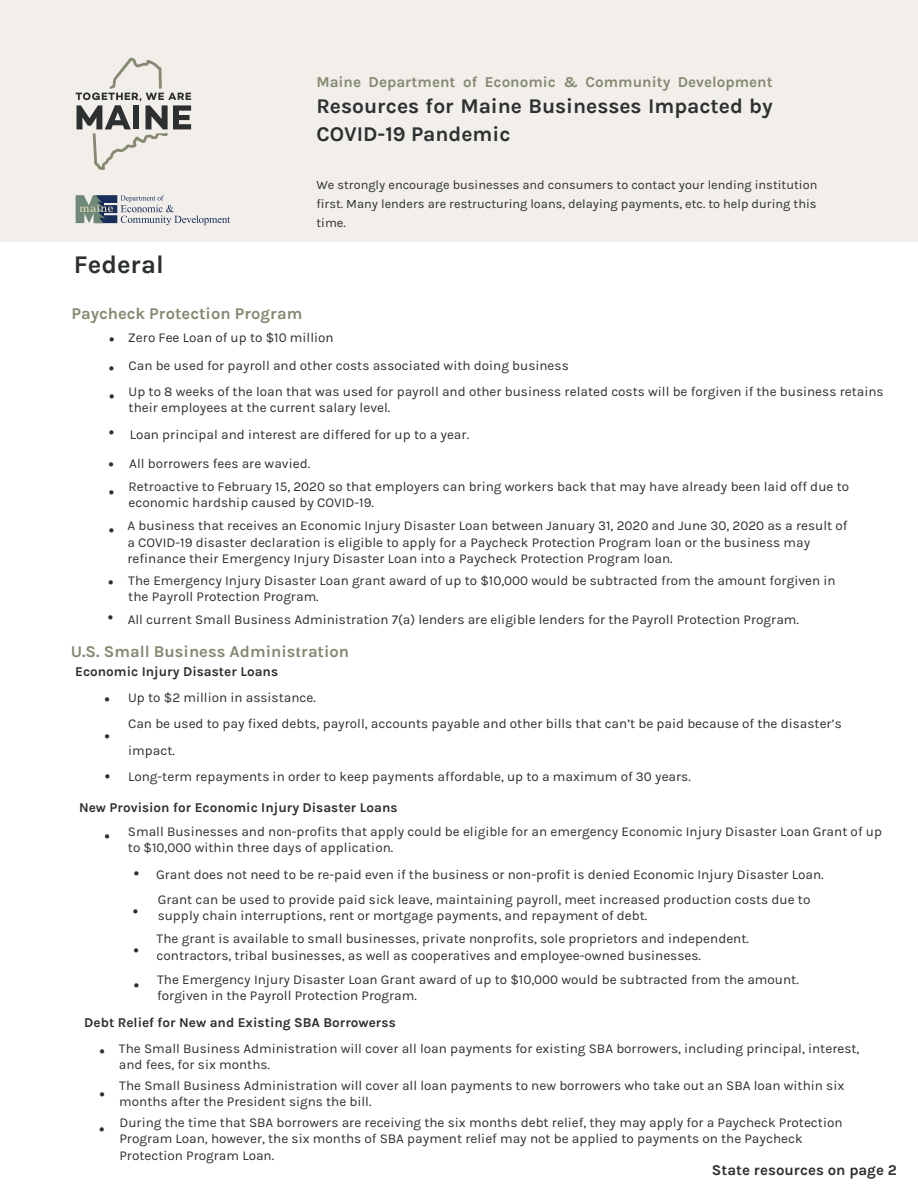
<style>
.page{position:relative;width:918px;height:1188px;background:#fff}
.page>*{position:absolute;margin:0;border:0;box-sizing:border-box;transform-origin:0 0}
.t1{font:700 25.5px "Karla";color:#2c3030}
.t2{font:700 21px/28px "Karla";color:#2c3030}
.t3{font:700 16.5px "Karla";color:#858971}
.t4{font:700 15.15px "Karla";color:#858971}
.t5{font:700 15px "Karla";color:#2c3030}
.t6{font:15px/28.2px "Aktiv Grotesk";color:#2c3030}
.t7{font:13.5px/16.2px "Karla";color:#2c3030}
.t8{font:13.5px/28.5px "Karla";color:#2c3030}
.t9{font:700 13.5px "Karla";color:#2c3030}
.t10{font:12.75px/18.6px "Karla";color:#2c3030;text-align:justify}
.s1{font-family:"Aktiv Grotesk";font-size:15px}
.s2{font-style:inherit}
.s3{font-family:"Minion Pro"}
</style>
<div class="page">
<div style="left:0;top:0;width:918px;height:241px;background:#f2eeea"></div>
<svg style="left:76px;top:58px;width:115px;height:112px"></svg>
<svg style="left:76px;top:195px;width:154px;height:30px"></svg>
<p class="t4" style="left:316px;top:74px;width:458px">Maine Department of Economic &amp; Community Development</p>
<h2 class="t2" style="left:316px;top:92px;width:458px">Resources for Maine Businesses Impacted by<br>COVID-19 Pandemic</h2>
<p class="t10" style="left:316px;top:176px;width:502px">We strongly encourage businesses and consumers to contact your lending institution first. Many lenders are restructuring loans, delaying payments, etc. to help during this time.</p>
<h1 class="t1" style="left:74px;top:249px;width:91px">Federal</h1>
<p class="t3" style="left:72px;top:304px;width:232px">Paycheck Protection Program</p>
<p class="t8" style="left:129px;top:323px;width:442px;text-indent:-20px"><span class="s1">•</span> <span class="s2">Zero Fee Loan of up to $10 million<br></span>Can be used for payroll and other costs associated with doing business</p>
<p class="t6" style="left:109px;top:354px;width:7px">•</p>
<p class="t8" style="left:129px;top:383px;width:757px;line-height:16.2px">Up to 8 weeks of the loan that was used for payroll and other business related costs will be forgiven if the business retains their employees at the current salary level.</p>
<p class="t6" style="left:109px;top:383px;width:7px">•</p>
<p class="t7" style="left:129px;top:420px;width:341px;line-height:29.2px;text-indent:-20px"><span class="s1">•</span> Loan principal and interest are differed for up to a year.<br>All borrowers fees are wavied.</p>
<p class="t7" style="left:129px;top:479px;width:722px">Retroactive to February 15, 2020 so that employers can bring workers back that may have already been laid off due to economic hardship caused by COVID-19.</p>
<p class="t7" style="left:127px;top:518px;width:722px">A business that receives an Economic Injury Disaster Loan between January 31, 2020 and June 30, 2020 as a result of a COVID-19 disaster declaration is eligible to apply for a Paycheck Protection Program loan or the business may refinance their Emergency Injury Disaster Loan into a Paycheck Protection Program loan.</p>
<p class="t7" style="left:128px;top:573px;width:709px">The Emergency Injury Disaster Loan grant award of up to $10,000 would be subtracted from the amount forgiven in the Payroll Protection Program.</p>
<p class="t7" style="left:128px;top:612px;width:673px">All current Small Business Administration 7(a) lenders are eligible lenders for the Payroll Protection Program.</p>
<p class="t6" style="left:108px;top:451px;width:7px">• •</p>
<p class="t6" style="left:109px;top:517px;width:7px">•</p>
<p class="t6" style="left:108px;top:569px;width:7px">•</p>
<p class="t6" style="left:108px;top:604px;width:7px">•</p>
<p class="t3" style="left:71px;top:642px;width:280px">U.S. Small Business Adminis<span class="s3">t</span>ration</p>
<p class="t9" style="left:75px;top:663px;width:204px">Economic Injury Disaster Loans</p>
<p class="t6" style="left:104px;top:686px;width:7px">•</p>
<p class="t6" style="left:104px;top:723px;width:7px">•</p>
<p class="t7" style="left:128px;top:684px;width:715px;line-height:26.4px">Up to $2 million in assistance.<br>Can be used to pay fixed debts, payroll, accounts payable and other bills that can’t be paid because of the disaster’s impact.</p>
<p class="t7" style="left:105px;top:769px;width:587px"><span class="s1">•</span> Long-term repayments in order to keep payments affordable, up to a maximum of 30 years.</p>
<p class="t9" style="left:79px;top:800px;width:320px">New Provision for Economic Injury Disaster Loans</p>
<p class="t7" style="left:128px;top:824px;width:756px;text-indent:-24px"><span class="s1">•</span> Small Businesses and non-profits that apply could be eligible for an emergency Economic Injury Disaster Loan Grant of up to $10,000 within three days of application.</p>
<p class="t7" style="left:134px;top:866px;width:692px"><span class="s1">•</span> Grant does not need to be re-paid even if the business or non-profit is denied Economic Injury Disaster Loan.</p>
<p class="t6" style="left:133px;top:898px;width:7px">•</p>
<p class="t7" style="left:158px;top:891px;width:654px">Grant can be used to provide paid sick leave, maintaining payroll, meet increased production costs due to supply chain interruptions, rent or mortgage payments, and repayment of debt.</p>
<p class="t6" style="left:133px;top:936px;width:7px">•</p>
<p class="t7" style="left:157px;top:931px;width:594px">The grant is available to small businesses, private nonprofits, sole proprietors and independent. contractors, tribal businesses, as well as cooperatives and employee-owned businesses.</p>
<p class="t6" style="left:134px;top:972px;width:7px">•</p>
<p class="t7" style="left:157px;top:971px;width:643px">The Emergency Injury Disaster Loan Grant award of up to $10,000 would be subtracted from the amount. forgiven in the Payroll Protection Program.</p>
<p class="t9" style="left:84px;top:1014px;width:313px">Debt Relief for New and Existing SBA Borrowerss</p>
<p class="t7" style="left:119px;top:1041px;width:742px">The Small Business Administration will cover all loan payments for existing SBA borrowers, including principal, interest, and fees, for six months.</p>
<p class="t6" style="left:100px;top:1038px;width:7px">•</p>
<p class="t6" style="left:99px;top:1080px;width:7px">•</p>
<p class="t6" style="left:99px;top:1116px;width:7px">•</p>
<p class="t7" style="left:119px;top:1078px;width:727px">The Small Business Administration will cover all loan payments to new borrowers who take out an SBA loan within six months after the President signs the bill.</p>
<p class="t7" style="left:119px;top:1115px;width:725px">During the time that SBA borrowers are receiving the six months debt relief, they may apply for a Paycheck Protection<br>Program Loan, however, the six months of SBA payment relief may not be applied to payments on the Paycheck<br>Protection Program Loan.</p>
<p class="t5" style="left:712px;top:1162px;width:186px">State resources on page 2</p>
</div>
